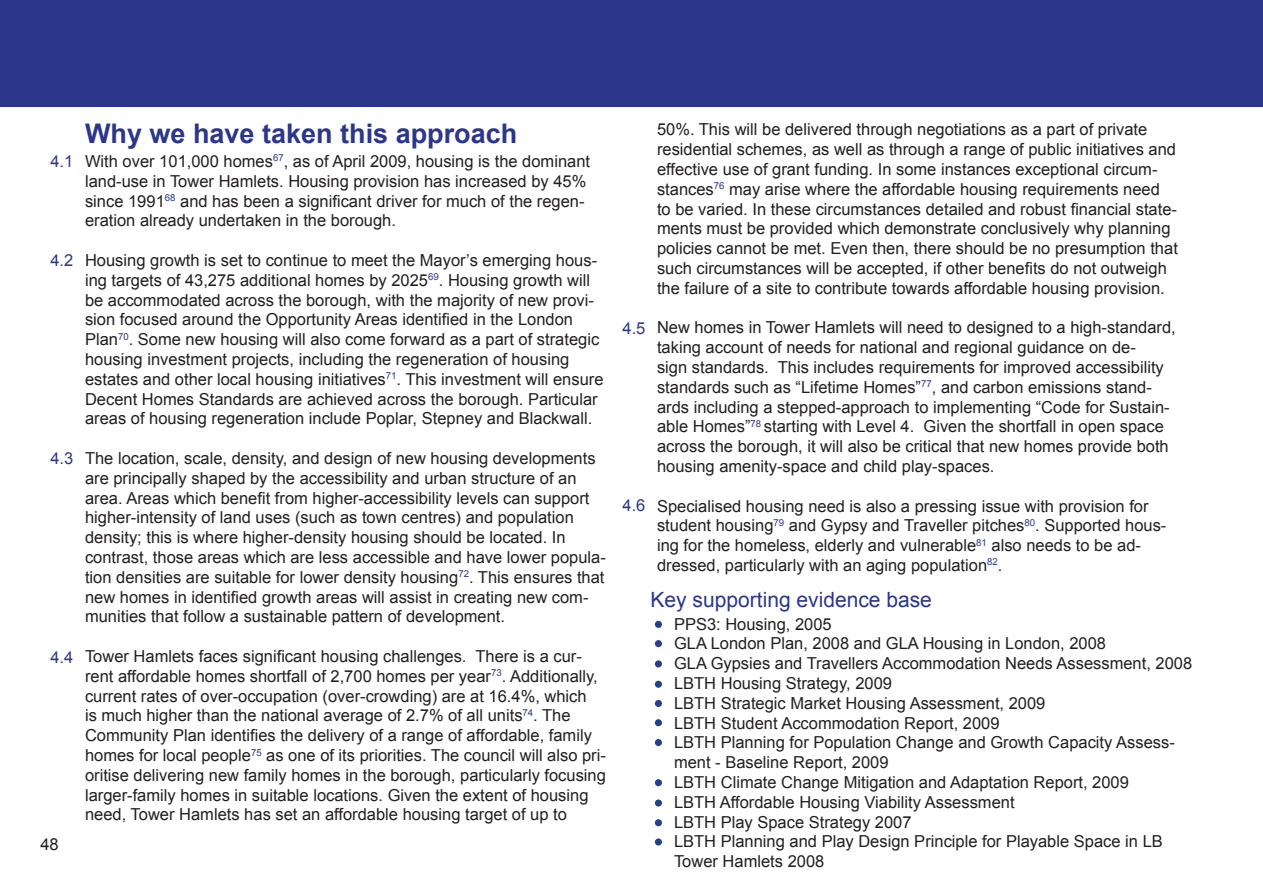
<style>
.page{position:relative;width:1263px;height:893px;background:#fff}
.page>*{position:absolute;margin:0;border:0;box-sizing:border-box;transform-origin:0 0}
.t1{font:700 27px "Arial";color:#2c368a}
.t2{font:21px "Arial";color:#2c368a}
.t3{font:16.5px/19.8px "Arial";color:#231f20}
.t4{font:16.5px "Arial";color:#2c368a}
</style>
<div class="page">
<div style="left:0;top:0;width:1263px;height:107px;background:#2c368a"></div>
<div style="left:655px;top:621px;width:7px;height:7px;background:#253f8e;border-radius:50%"></div>
<div style="left:655px;top:640px;width:7px;height:7px;background:#253f8e;border-radius:50%"></div>
<div style="left:655px;top:660px;width:7px;height:7px;background:#253f8e;border-radius:50%"></div>
<div style="left:655px;top:681px;width:7px;height:7px;background:#253f8e;border-radius:50%"></div>
<div style="left:655px;top:700px;width:7px;height:7px;background:#253f8e;border-radius:50%"></div>
<div style="left:655px;top:719px;width:7px;height:7px;background:#253f8e;border-radius:50%"></div>
<div style="left:655px;top:819px;width:7px;height:7px;background:#253f8e;border-radius:50%"></div>
<div style="left:655px;top:838px;width:7px;height:7px;background:#253f8e;border-radius:50%"></div>
<div style="left:655px;top:779px;width:7px;height:7px;background:#253f8e;border-radius:50%"></div>
<div style="left:655px;top:799px;width:7px;height:7px;background:#253f8e;border-radius:50%"></div>
<div style="left:655px;top:739px;width:7px;height:7px;background:#253f8e;border-radius:50%"></div>
<p class="t4" style="left:50px;top:150px;width:24px">4.1</p>
<p class="t4" style="left:50px;top:249px;width:24px">4.2</p>
<p class="t4" style="left:50px;top:447px;width:24px">4.3</p>
<p class="t4" style="left:50px;top:646px;width:24px">4.4</p>
<p class="t3" style="left:40px;top:834px;width:20px">48</p>
<p class="t1" style="left:85px;top:116px;width:434px">Why we have taken this approach</p>
<p class="t3" style="left:85px;top:151px;width:507px">With over 101,000 homes<sup>67</sup>, as of April 2009, housing is the dominant land-use in Tower Hamlets. Housing provision has increased by 45% since 1991<sup>68</sup> and has been a significant driver for much of the regen&shy;eration already undertaken in the borough.</p>
<p class="t3" style="left:85px;top:250px;width:520px">Housing growth is set to continue to meet the Mayor’s emerging hous&shy;ing targets of 43,275 additional homes by 2025<sup>69</sup>. Housing growth will be accommodated across the borough, with the majority of new provi&shy;sion focused around the Opportunity Areas identified in the London Plan<sup>70</sup>. Some new housing will also come forward as a part of strategic housing investment projects, including the regeneration of housing estates and other local housing initiatives<sup>71</sup>. This investment will ensure Decent Homes Standards are achieved across the borough. Particular areas of housing regeneration include Poplar, Stepney and Blackwall.</p>
<p class="t3" style="left:85px;top:448px;width:522px">The location, scale, density, and design of new housing developments are principally shaped by the accessibility and urban structure of an area. Areas which benefit from higher-accessibility levels can support higher-intensity of land uses (such as town centres) and population density; this is where higher-density housing should be located. In contrast, those areas which are less accessible and have lower popula&shy;tion densities are suitable for lower density housing<sup>72</sup>. This ensures that new homes in identified growth areas will assist in creating new com&shy;munities that follow a sustainable pattern of development.</p>
<p class="t3" style="left:85px;top:646px;width:522px">Tower Hamlets faces significant housing challenges. There is a cur&shy;rent affordable homes shortfall of 2,700 homes per year<sup>73</sup>. Additionally, current rates of over-occupation (over-crowding) are at 16.4%, which<br>is much higher than the national average of 2.7% of all units<sup>74</sup>. The Community Plan identifies the delivery of a range of affordable, family homes for local people<sup>75</sup> as one of its priorities. The council will also pri&shy;oritise delivering new family homes in the borough, particularly focusing larger-family homes in suitable locations. Given the extent of housing need, Tower Hamlets has set an affordable housing target of up to</p>
<p class="t4" style="left:622px;top:317px;width:24px">4.5</p>
<p class="t4" style="left:622px;top:495px;width:24px">4.6</p>
<p class="t3" style="left:657px;top:120px;width:522px">50%. This will be delivered through negotiations as a part of private residential schemes, as well as through a range of public initiatives and effective use of grant funding. In some instances exceptional circum&shy;stances<sup>76</sup> may arise where the affordable housing requirements need<br>to be varied. In these circumstances detailed and robust financial state&shy;ments must be provided which demonstrate conclusively why planning policies cannot be met. Even then, there should be no presumption that such circumstances will be accepted, if other benefits do not outweigh the failure of a site to contribute towards affordable housing provision.</p>
<p class="t3" style="left:657px;top:318px;width:520px">New homes in Tower Hamlets will need to designed to a high-standard, taking account of needs for national and regional guidance on de-<br>sign standards. This includes requirements for improved accessibility standards such as “Lifetime Homes”<sup>77</sup>, and carbon emissions stand&shy;ards including a stepped-approach to implementing “Code for Sustain&shy;able Homes”<sup>78</sup> starting with Level 4. Given the shortfall in open space across the borough, it will also be critical that new homes provide both housing amenity-space and child play-spaces.</p>
<p class="t3" style="left:657px;top:496px;width:511px">Specialised housing need is also a pressing issue with provision for student housing<sup>79</sup> and Gypsy and Traveller pitches<sup>80</sup>. Supported hous&shy;ing for the homeless, elderly and vulnerable<sup>81</sup> also needs to be ad&shy;dressed, particularly with an aging population<sup>82</sup>.</p>
<p class="t2" style="left:651px;top:586px;width:283px">Key supporting evidence base</p>
<p class="t3" style="left:674px;top:614px;width:159px">PPS3: Housing, 2005</p>
<p class="t3" style="left:674px;top:634px;width:434px">GLA London Plan, 2008 and GLA Housing in London, 2008</p>
<p class="t3" style="left:674px;top:654px;width:520px">GLA Gypsies and Travellers Accommodation Needs Assessment, 2008</p>
<p class="t3" style="left:674px;top:673px;width:219px">LBTH Housing Strategy, 2009</p>
<p class="t3" style="left:674px;top:693px;width:373px">LBTH Strategic Market Housing Assessment, 2009</p>
<p class="t3" style="left:674px;top:713px;width:327px">LBTH Student Accommodation Report, 2009</p>
<p class="t3" style="left:674px;top:733px;width:502px">LBTH Planning for Population Change and Growth Capacity Assess&shy;ment - Baseline Report, 2009</p>
<p class="t3" style="left:674px;top:772px;width:456px">LBTH Climate Change Mitigation and Adaptation Report, 2009</p>
<p class="t3" style="left:674px;top:792px;width:342px">LBTH Affordable Housing Viability Assessment</p>
<p class="t3" style="left:674px;top:812px;width:239px">LBTH Play Space Strategy 2007</p>
<p class="t3" style="left:674px;top:832px;width:490px">LBTH Planning and Play Design Principle for Playable Space in LB<br>Tower Hamlets 2008</p>
</div>
